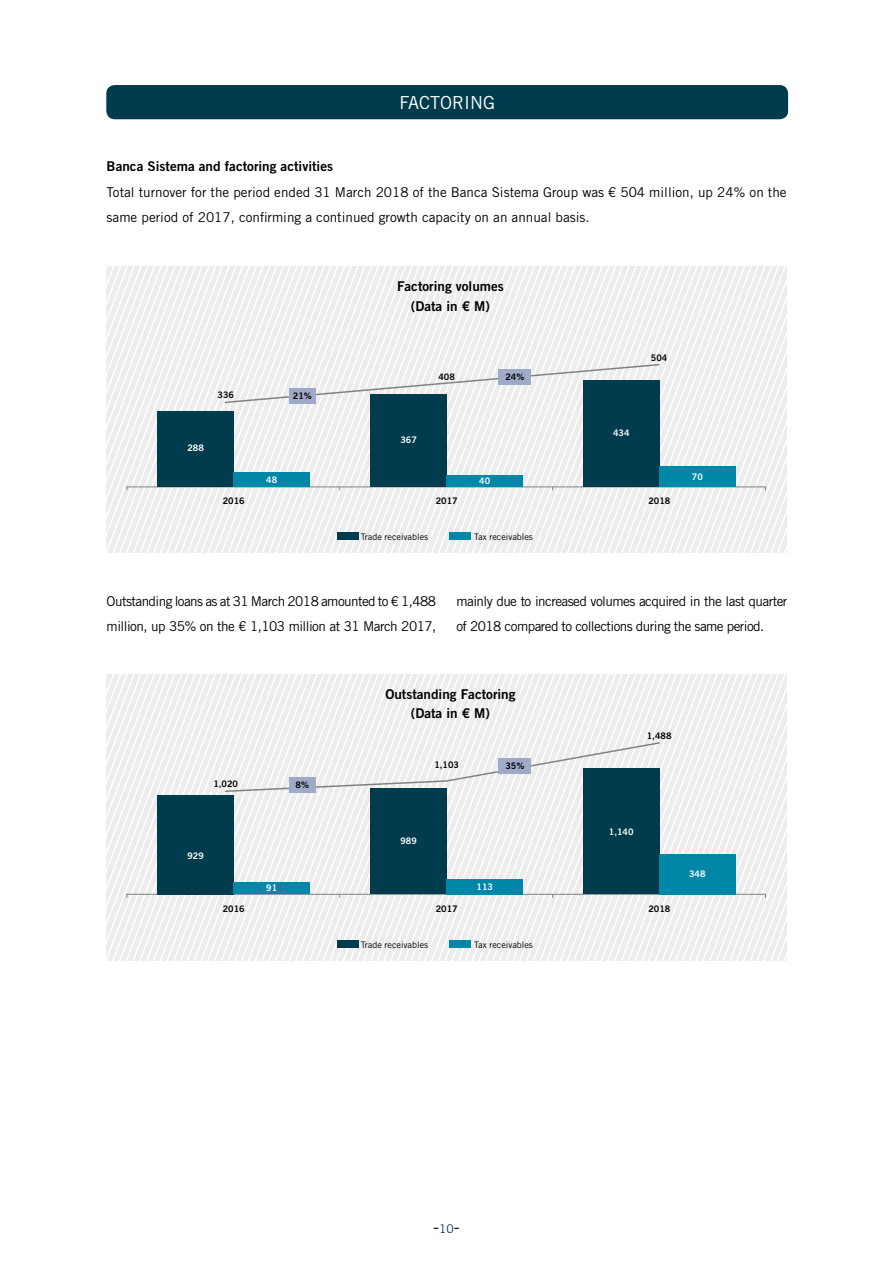
<style>
.page{position:relative;width:893px;height:1263px;background:#fff}
.page>*{position:absolute;margin:0;border:0;box-sizing:border-box;transform-origin:0 0}
.t1{font:18px "Trade Gothic LT Std";color:#fff}
.t2{font:18px "Trade Gothic LT Std";color:#000}
.t3{font:13.5px/25.5px "Trade Gothic LT Std";letter-spacing:-.04em;color:#000}
.t4{font:13.5px/25.5px "Trade Gothic LT Std";color:#000}
.t5{font:13.5px/19.5px "Trade Gothic LT Std Bd 2";color:#000;text-align:center}
.t6{font:9px "Trade Gothic LT Std";color:#000}
.t7{font:9px "Trade Gothic LT Std Bd 2";color:#000}
.t8{font:9px "Trade Gothic LT Std Bd 2";color:#fff}
.s1{font-size:12px;color:#003c4d}
</style>
<div class="page">
<svg style="left:106px;top:674px;width:681px;height:286px"></svg>
<div style="left:337px;top:940px;width:21px;height:7px;background:#003c4d"></div>
<div style="left:449px;top:940px;width:22px;height:7px;background:#0087a8"></div>
<div style="left:106px;top:85px;width:682px;height:34px;background:#003c4d;border-radius:9px"></div>
<svg style="left:106px;top:267px;width:681px;height:286px"></svg>
<div style="left:126px;top:894px;width:640px;height:4px;border:1px solid #83837e"></div>
<div style="left:157px;top:411px;width:77px;height:76px;background:#003c4d"></div>
<div style="left:233px;top:472px;width:77px;height:15px;background:#0087a8"></div>
<div style="left:157px;top:795px;width:77px;height:99px;background:#003c4d"></div>
<div style="left:233px;top:882px;width:77px;height:12px;background:#0087a8"></div>
<div style="left:370px;top:394px;width:77px;height:93px;background:#003c4d"></div>
<div style="left:446px;top:475px;width:77px;height:12px;background:#0087a8"></div>
<div style="left:370px;top:788px;width:77px;height:106px;background:#003c4d"></div>
<div style="left:446px;top:879px;width:77px;height:15px;background:#0087a8"></div>
<div style="left:583px;top:380px;width:76px;height:107px;background:#003c4d"></div>
<div style="left:659px;top:466px;width:77px;height:21px;background:#0087a8"></div>
<div style="left:583px;top:768px;width:76px;height:126px;background:#003c4d"></div>
<div style="left:659px;top:854px;width:77px;height:40px;background:#0087a8"></div>
<svg style="left:224px;top:363px;width:437px;height:41px"></svg>
<div style="left:289px;top:388px;width:27px;height:15px;background:#9eaac7"></div>
<div style="left:499px;top:369px;width:32px;height:15px;background:#9eaac7"></div>
<svg style="left:224px;top:741px;width:437px;height:52px"></svg>
<div style="left:289px;top:777px;width:27px;height:15px;background:#9eaac7"></div>
<div style="left:499px;top:758px;width:32px;height:15px;background:#9eaac7"></div>
<div style="left:337px;top:533px;width:21px;height:7px;background:#003c4d"></div>
<div style="left:449px;top:533px;width:22px;height:7px;background:#0087a8"></div>
<h1 class="t1" style="left:399px;top:91px;width:97px">FACTORING</h1>
<p class="t5" style="left:107px;top:157px;width:228px">Banca Sistema and factoring activities</p>
<p class="t4" style="left:107px;top:179px;width:681px">Total turnover for the period ended 31 March 2018 of the Banca Sistema Group was € 504 million, up 24% on the same period of 2017, confirming a continued growth capacity on an annual basis.</p>
<p class="t7" style="left:217px;top:389px;width:18px">336</p>
<p class="t8" style="left:187px;top:443px;width:18px">288</p>
<p class="t7" style="left:223px;top:496px;width:23px">2016</p>
<p class="t7" style="left:293px;top:390px;width:20px">21%</p>
<p class="t8" style="left:266px;top:474px;width:12px">48</p>
<p class="t5" style="left:397px;top:276px;width:108px">Factoring volumes (Data in € M)</p>
<p class="t7" style="left:438px;top:371px;width:18px">408</p>
<p class="t7" style="left:505px;top:371px;width:20px">24%</p>
<p class="t8" style="left:400px;top:434px;width:18px">367</p>
<p class="t7" style="left:436px;top:496px;width:23px">2017</p>
<p class="t8" style="left:479px;top:475px;width:12px">40</p>
<p class="t6" style="left:361px;top:531px;width:69px">Trade receivables</p>
<p class="t6" style="left:474px;top:531px;width:60px">Tax receivables</p>
<p class="t7" style="left:651px;top:352px;width:18px">504</p>
<p class="t8" style="left:613px;top:428px;width:18px">434</p>
<p class="t7" style="left:648px;top:496px;width:23px">2018</p>
<p class="t8" style="left:692px;top:471px;width:12px">70</p>
<p class="t3" style="left:107px;top:588px;width:331px">Outstanding loans as at 31 March 2018 amounted to € 1,488 million, up 35% on the € 1,103 million at 31 March 2017,</p>
<p class="t3" style="left:456px;top:588px;width:332px">mainly due to increased volumes acquired in the last quarter of 2018 compared to collections during the same period.</p>
<p class="t7" style="left:213px;top:778px;width:26px">1,020</p>
<p class="t7" style="left:296px;top:779px;width:15px">8%</p>
<p class="t8" style="left:187px;top:850px;width:18px">929</p>
<p class="t7" style="left:223px;top:903px;width:23px">2016</p>
<p class="t8" style="left:266px;top:882px;width:12px">91</p>
<p class="t5" style="left:385px;top:684px;width:132px">Outstanding Factoring (Data in € M)</p>
<p class="t7" style="left:434px;top:760px;width:26px">1,103</p>
<p class="t7" style="left:505px;top:760px;width:20px">35%</p>
<p class="t8" style="left:400px;top:835px;width:18px">989</p>
<p class="t7" style="left:436px;top:903px;width:23px">2017</p>
<p class="t8" style="left:476px;top:881px;width:18px">113</p>
<p class="t6" style="left:361px;top:939px;width:69px">Trade receivables</p>
<p class="t6" style="left:474px;top:939px;width:60px">Tax receivables</p>
<p class="t7" style="left:647px;top:730px;width:26px">1,488</p>
<p class="t8" style="left:609px;top:826px;width:26px">1,140</p>
<p class="t7" style="left:648px;top:903px;width:23px">2018</p>
<p class="t8" style="left:689px;top:868px;width:18px">348</p>
<h1 class="t2" style="left:433px;top:1216px;width:28px">-<span class="s1">10</span>-</h1>
</div>
